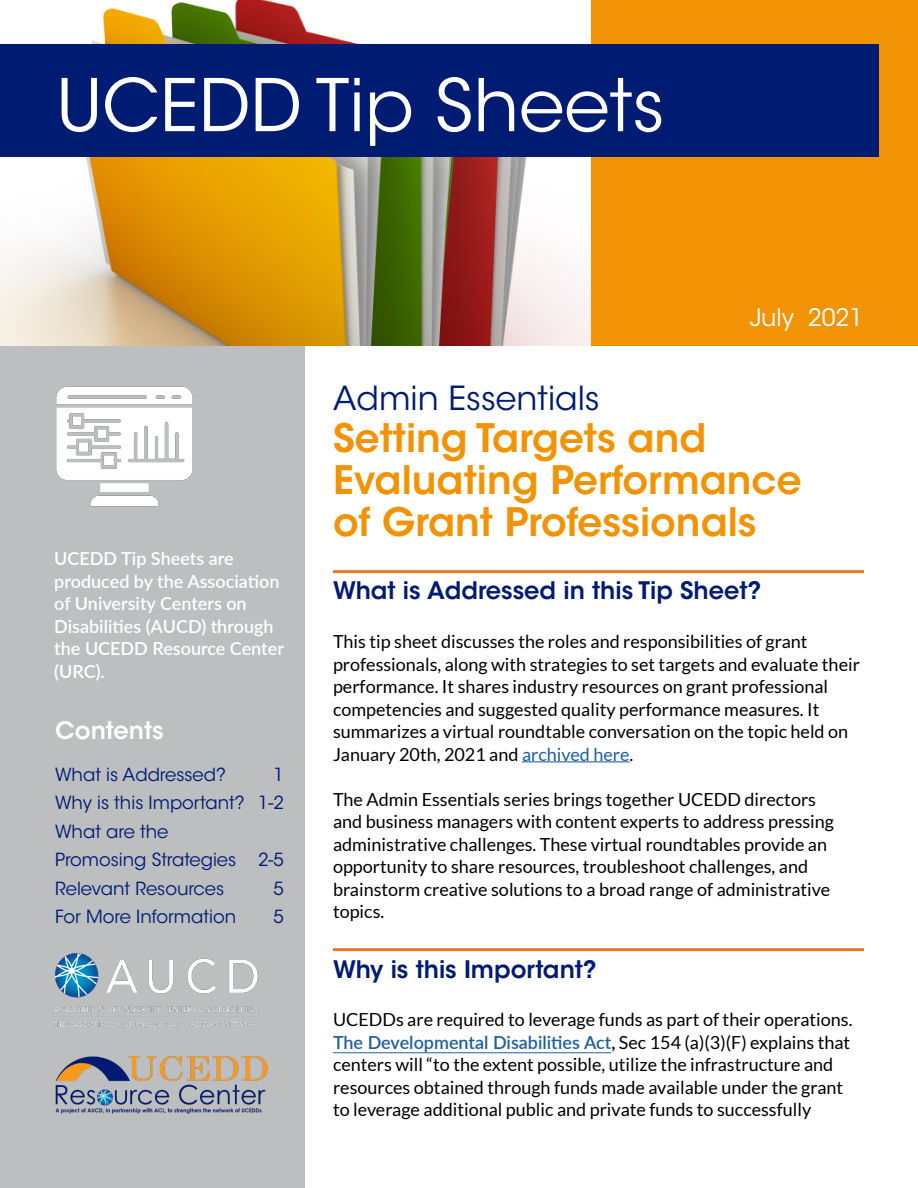
<style>
.page{position:relative;width:918px;height:1188px;background:#fff}
.page>*{position:absolute;margin:0;border:0;box-sizing:border-box;transform-origin:0 0}
.t1{font:72px "ITC Avant Garde Std";color:#fff}
.t2{font:600 39px/42px "ITC Avant Garde Std";color:#f19305}
.t3{font:33px "ITC Avant Garde Std";color:#001b72}
.t4{font:600 24px "ITC Avant Garde Std";color:#001b72}
.t5{font:24px "ITC Avant Garde Std";color:#fff}
.t6{font:600 24px "ITC Avant Garde Std";color:#fff}
.t7{font:18px/22.5px "Lato";color:#000}
.t8{font:600 18px/22.5px "Lato";color:#fff}
.t9{font:18px/28.5px "ITC Avant Garde Std";color:#001b72}
.s1{color:#215e9e}
.s2{font-weight:600;color:#215e9e}
.s3{font-weight:600}
</style>
<div class="page">
<img style="left:0;top:0;width:592px;height:346px">
<div style="left:0;top:346px;width:305px;height:842px;background:#bcbec0"></div>
<img style="left:53px;top:953px;width:205px;height:75px">
<img style="left:55px;top:1056px;width:213px;height:58px">
<div style="left:592px;top:0;width:326px;height:346px;background:#f19305"></div>
<div style="left:0;top:44px;width:879px;height:113px;background:#001b72"></div>
<hr style="left:333px;top:570px;width:531px;height:3px;background:#ec7624">
<hr style="left:522px;top:761px;width:107px;height:1px;background:#215e9e">
<hr style="left:333px;top:948px;width:531px;height:3px;background:#ec7624">
<hr style="left:333px;top:1052px;width:278px;height:1px;background:#215e9e">
<img style="left:56px;top:386px;width:137px;height:121px">
<h1 class="t1" style="left:56px;top:61px;width:610px">UCEDD Tip Sheets</h1>
<h3 class="t5" style="left:750px;top:302px;width:115px">July 2021</h3>
<p class="t8" style="left:54px;top:547px;width:231px">UCEDD Tip Sheets are produced by the Association of University Centers on<br>Disabilities (AUCD) through the UCEDD Resource Center (URC).</p>
<h3 class="t6" style="left:55px;top:715px;width:110px">Contents</h3>
<p class="t9" style="left:55px;top:760px;width:173px">What is Addressed?</p>
<p class="t9" style="left:55px;top:760px;width:230px;text-indent:218px">1<br>Why is this Important? 1-2<br>What are the<br>Promosing Strategies 2-5<br>Relevant Resources</p>
<p class="t9" style="left:273px;top:874px;width:12px">5</p>
<p class="t9" style="left:55px;top:903px;width:182px">For More Information</p>
<p class="t9" style="left:273px;top:903px;width:12px">5</p>
<h3 class="t3" style="left:333px;top:378px;width:268px">Admin Essentials</h3>
<h2 class="t2" style="left:333px;top:416px;width:470px">Setting Targets and<br>Evaluating Performance of Grant Professionals</h2>
<h3 class="t4" style="left:333px;top:575px;width:430px">What is Addressed in this Tip Sheet?</h3>
<p class="t7" style="left:333px;top:630px;width:528px">This tip sheet discusses the roles and responsibilities of grant professionals, along with strategies to set targets and evaluate their performance. It shares industry resources on grant professional competencies and suggested quality performance measures. It summarizes a virtual roundtable conversation on the topic held on January 20th, 2021 and <span class="s1">archived here</span>.</p>
<p class="t7" style="left:333px;top:788px;width:503px">The Admin Essentials series brings together UCEDD directors and business managers with content experts to address pressing administrative challenges. These virtual roundtables provide an opportunity to share resources, troubleshoot challenges, and brainstorm creative solutions to a broad range of administrative topics.</p>
<h3 class="t4" style="left:333px;top:954px;width:265px">Why is this Important?</h3>
<p class="t7" style="left:333px;top:1008px;width:521px">UCEDDs are required to leverage funds as part of their operations.<br><span class="s2">The Developmental Disabilities Act</span><span class="s3">,</span> Sec 154 (a)(3)(F) explains that centers will “to the extent possible, utilize the infrastructure and resources obtained through funds made available under the grant to leverage additional public and private funds to successfully</p>
</div>
